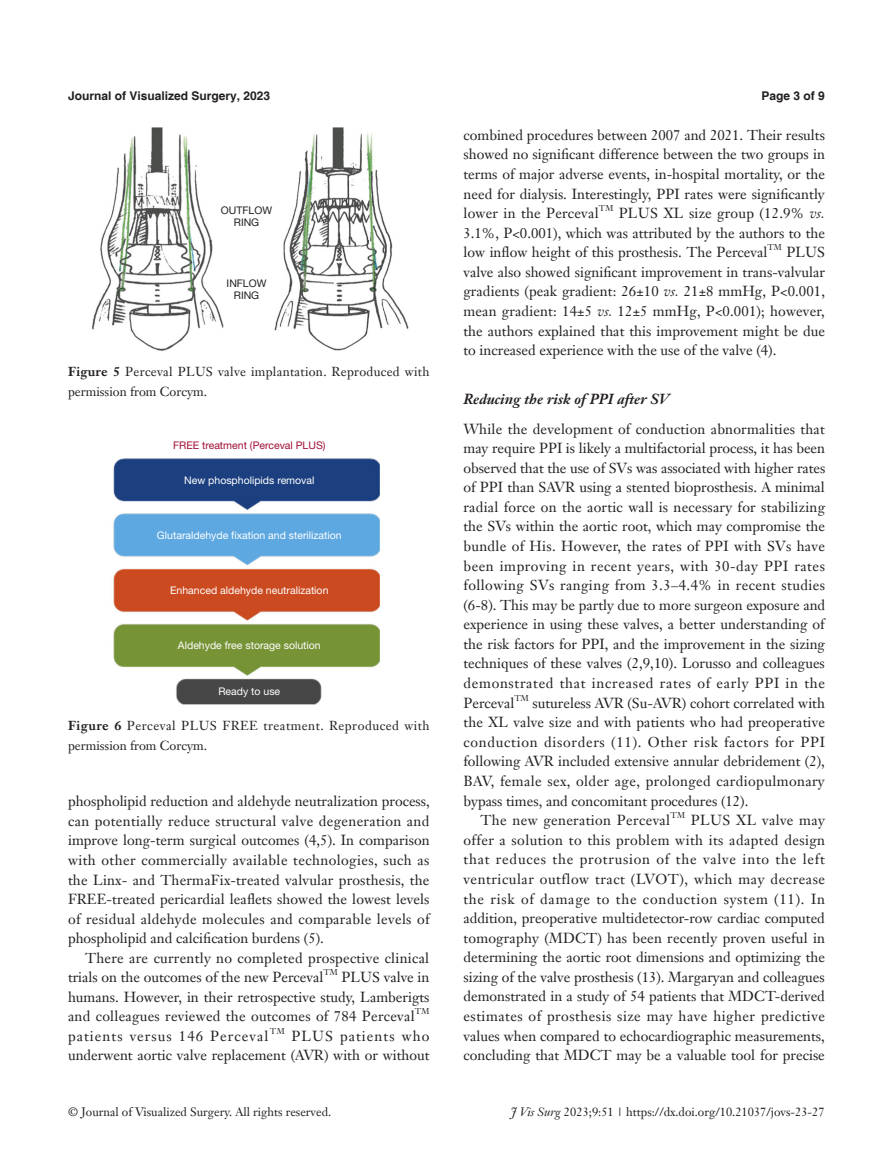
<style>
.page{position:relative;width:893px;height:1170px;background:#fff}
.page>*{position:absolute;margin:0;border:0;box-sizing:border-box;transform-origin:0 0}
.t1{font:14.25px/19.5px "Janson Text LT";color:#231f20;text-align:justify}
.t2{font:14.25px/19.5px "Janson Text LT";letter-spacing:.02em;color:#231f20}
.t3{font:14.25px "Janson Text LT";letter-spacing:.025em;color:#231f20}
.t4{font:14.25px "Janson Text LT";letter-spacing:.05em;color:#231f20}
.t5{font:italic 700 14.25px "Janson Text LT";color:#231f20}
.t6{font:14.25px "Janson Text LT";letter-spacing:.075em;color:#231f20}
.t7{font:12.75px/19.5px "Janson Text LT";letter-spacing:.02em;color:#231f20}
.t8{font:12px "Janson Text LT";color:#231f20}
.t9{font:700 12px "Helvetica";color:#231f20}
.t10{font:10.5px "Helvetica Neue LT Pro";color:#fff}
.t11{font:10.5px "Helvetica Neue LT Pro";color:#a00f34}
.t12{font:10.5px/12px "Helvetica Neue LT Pro";color:#231f20;text-align:center}
.t13{font:8.25px "Janson Text LT";letter-spacing:.015em;color:#231f20}
.s1{font-weight:700}
.s2{font-style:italic}
</style>
<div class="page">
<img style="left:113px;top:458px;width:267px;height:247px">
<img style="left:92px;top:128px;width:316px;height:223px">
<p class="t9" style="left:68px;top:88px;width:204px">Journal of Visualized Surgery, 2023</p>
<p class="t9" style="left:762px;top:88px;width:65px">Page 3 of 9</p>
<p class="t12" style="left:221px;top:204px;width:53px">OUTFLOW<br>RING</p>
<p class="t12" style="left:227px;top:277px;width:41px">INFLOW<br>RING</p>
<p class="t7" style="left:68px;top:362px;width:363px"><span class="s1">Figure 5</span> Perceval PLUS valve implantation. Reproduced with permission from Corcym.</p>
<p class="t11" style="left:173px;top:439px;width:154px">FREE treatment (Perceval PLUS)</p>
<p class="t10" style="left:184px;top:473px;width:132px">New phospholipids removal</p>
<p class="t10" style="left:157px;top:529px;width:186px">Glutaraldehyde fixation and sterilization</p>
<p class="t10" style="left:170px;top:583px;width:160px">Enhanced aldehyde neutralization</p>
<p class="t10" style="left:178px;top:638px;width:144px">Aldehyde free storage solution</p>
<p class="t10" style="left:218px;top:685px;width:63px">Ready to use</p>
<p class="t7" style="left:68px;top:716px;width:363px"><span class="s1">Figure 6</span> Perceval PLUS FREE treatment. Reproduced with permission from Corcym.</p>
<p class="t1" style="left:68px;top:791px;width:363px">phospholipid reduction and aldehyde neutralization process, can potentially reduce structural valve degeneration and improve long-term surgical outcomes (4,5). In comparison with other commercially available technologies, such as the Linx- and ThermaFix-treated valvular prosthesis, the FREE-treated pericardial leaflets showed the lowest levels of residual aldehyde molecules and comparable levels of phospholipid and calcification burdens (5).</p>
<p class="t2" style="left:68px;top:947px;width:363px;text-indent:17px">There are currently no completed prospective clinical trials on the outcomes of the new Perceval</p>
<p class="t13" style="left:323px;top:967px;width:16px">TM</p>
<p class="t1" style="left:68px;top:967px;width:363px;text-indent:274px">PLUS valve in humans. However, in their retrospective study, Lamberigts and colleagues reviewed the outcomes of 784 Perceval</p>
<p class="t13" style="left:415px;top:1006px;width:16px">TM</p>
<p class="t6" style="left:68px;top:1026px;width:202px">patients versus 146 Perceval</p>
<p class="t13" style="left:270px;top:1025px;width:17px">TM</p>
<p class="t1" style="left:68px;top:1025px;width:363px;text-align:right">PLUS patients who<br>underwent aortic valve replacement (AVR) with or without</p>
<p class="t1" style="left:463px;top:125px;width:363px">combined procedures between 2007 and 2021. Their results showed no significant difference between the two groups in terms of major adverse events, in-hospital mortality, or the need for dialysis. Interestingly, PPI rates were significantly lower in the Perceval</p>
<p class="t13" style="left:599px;top:203px;width:16px">TM</p>
<p class="t1" style="left:463px;top:203px;width:363px;text-indent:155px">PLUS XL size group (12.9% <span class="s2">vs.<br></span>3.1%, P&lt;0.001), which was attributed by the authors to the low inflow height of this prosthesis. The Perceval</p>
<p class="t13" style="left:767px;top:242px;width:16px">TM</p>
<p class="t1" style="left:463px;top:242px;width:363px;text-indent:323px">PLUS valve also showed significant improvement in trans-valvular gradients (peak gradient: 26±10 <span class="s2">vs.</span> 21±8 mmHg, P&lt;0.001, mean gradient: 14±5 <span class="s2">vs.</span> 12±5 mmHg, P&lt;0.001); however, the authors explained that this improvement might be due to increased experience with the use of the valve (4).</p>
<p class="t5" style="left:463px;top:390px;width:207px">Reducing the risk of PPI after SV</p>
<p class="t1" style="left:463px;top:419px;width:363px">While the development of conduction abnormalities that may require PPI is likely a multifactorial process, it has been observed that the use of SVs was associated with higher rates of PPI than SAVR using a stented bioprosthesis. A minimal radial force on the aortic wall is necessary for stabilizing the SVs within the aortic root, which may compromise the bundle of His. However, the rates of PPI with SVs have been improving in recent years, with 30-day PPI rates following SVs ranging from 3.3–4.4% in recent studies (6-8). This may be partly due to more surgeon exposure and experience in using these valves, a better understanding of the risk factors for PPI, and the improvement in the sizing techniques of these valves (2,9,10). Lorusso and colleagues demonstrated that increased rates of early PPI in the Perceval</p>
<p class="t13" style="left:514px;top:692px;width:16px">TM</p>
<p class="t1" style="left:533px;top:693px;width:294px">sutureless AVR (Su-AVR) cohort correlated with</p>
<p class="t1" style="left:463px;top:712px;width:363px">the XL valve size and with patients who had preoperative</p>
<p class="t4" style="left:463px;top:732px;width:363px">conduction disorders (11). Other risk factors for PPI</p>
<p class="t1" style="left:463px;top:751px;width:363px">following AVR included extensive annular debridement (2),</p>
<p class="t3" style="left:463px;top:772px;width:363px">BAV, female sex, older age, prolonged cardiopulmonary</p>
<p class="t1" style="left:463px;top:790px;width:286px">bypass times, and concomitant procedures (12).</p>
<p class="t3" style="left:480px;top:811px;width:191px">The new generation Perceval</p>
<p class="t13" style="left:671px;top:810px;width:16px">TM</p>
<p class="t1" style="left:463px;top:810px;width:363px;text-indent:227px">PLUS XL valve may offer a solution to this problem with its adapted design that reduces the protrusion of the valve into the left ventricular outflow tract (LVOT), which may decrease the risk of damage to the conduction system (11). In addition, preoperative multidetector-row cardiac computed tomography (MDCT) has been recently proven useful in determining the aortic root dimensions and optimizing the sizing of the valve prosthesis (13). Margaryan and colleagues demonstrated in a study of 54 patients that MDCT-derived estimates of prosthesis size may have higher predictive values when compared to echocardiographic measurements, concluding that MDCT may be a valuable tool for precise</p>
<p class="t8" style="left:68px;top:1104px;width:264px">© Journal of Visualized Surgery. All rights reserved.</p>
<p class="t8" style="left:511px;top:1104px;width:315px"><span class="s2">J Vis Surg</span> 2023;9:51 | https://dx.doi.org/10.21037/jovs-23-27</p>
</div>
